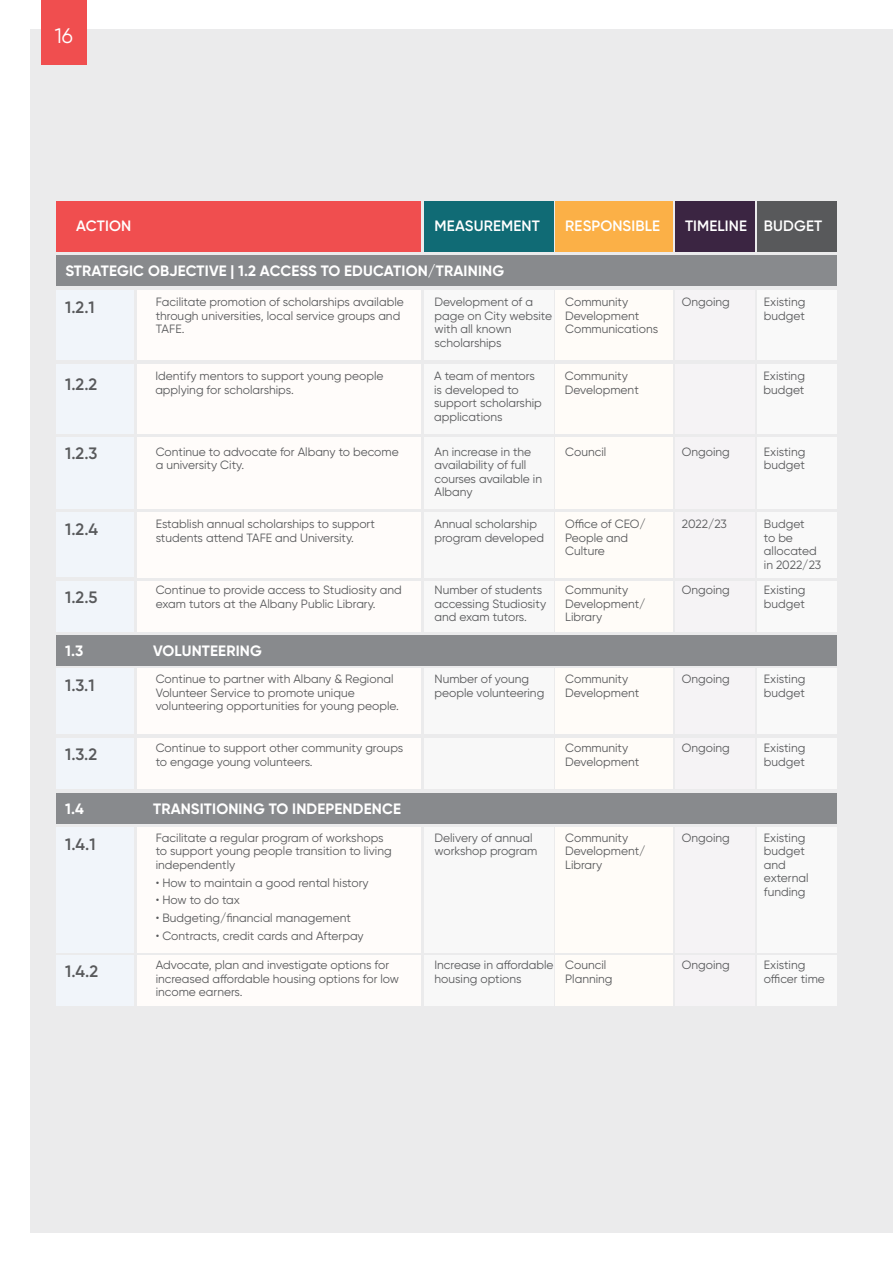
<style>
.page{position:relative;width:893px;height:1263px;background:#fff}
.page>*{position:absolute;margin:0;border:0;box-sizing:border-box;transform-origin:0 0}
.t1{font:21px "Gilroy";color:#fff}
.t2{font:600 16.5px "Gilroy";color:#58595b}
.t3{font:700 15px "Gilroy";letter-spacing:.01em;color:#fff}
.t4{font:600 15px "Gilroy";letter-spacing:.01em;color:#fff}
.t5{font:12px/13.5px "Gilroy";color:#58595b}
</style>
<div class="page">
<div style="left:30px;top:30px;width:863px;height:1203px;background:#ebebec"></div>
<div style="left:56px;top:437px;width:78px;height:72px;background:#f1f5fa"></div>
<div style="left:138px;top:437px;width:283px;height:72px;background:#fffcfa"></div>
<div style="left:56px;top:512px;width:78px;height:65px;background:#f1f5fa"></div>
<div style="left:138px;top:512px;width:283px;height:65px;background:#fffcfa"></div>
<div style="left:56px;top:581px;width:78px;height:50px;background:#f1f5fa"></div>
<div style="left:138px;top:581px;width:283px;height:50px;background:#fffcfa"></div>
<div style="left:56px;top:669px;width:78px;height:65px;background:#f1f5fa"></div>
<div style="left:138px;top:669px;width:283px;height:65px;background:#fffcfa"></div>
<div style="left:56px;top:738px;width:78px;height:51px;background:#f1f5fa"></div>
<div style="left:138px;top:738px;width:283px;height:51px;background:#fffcfa"></div>
<div style="left:424px;top:669px;width:413px;height:120px;background:#f8f8f8"></div>
<div style="left:56px;top:635px;width:781px;height:30px;background:#888a8d"></div>
<div style="left:56px;top:793px;width:781px;height:30px;background:#888a8d"></div>
<div style="left:56px;top:827px;width:78px;height:125px;background:#f1f5fa"></div>
<div style="left:138px;top:827px;width:283px;height:125px;background:#fffcfa"></div>
<div style="left:56px;top:955px;width:78px;height:51px;background:#f1f5fa"></div>
<div style="left:138px;top:955px;width:283px;height:51px;background:#fffcfa"></div>
<div style="left:424px;top:827px;width:413px;height:179px;background:#f8f8f8"></div>
<div style="left:56px;top:364px;width:78px;height:69px;background:#f1f5fa"></div>
<div style="left:138px;top:364px;width:283px;height:69px;background:#fffcfa"></div>
<div style="left:41px;top:0;width:45px;height:65px;background:#f04e4f"></div>
<div style="left:56px;top:256px;width:781px;height:30px;background:#888a8d"></div>
<div style="left:56px;top:290px;width:78px;height:70px;background:#f1f5fa"></div>
<div style="left:138px;top:290px;width:283px;height:70px;background:#fffcfa"></div>
<div style="left:424px;top:290px;width:413px;height:341px;background:#f8f8f8"></div>
<div style="left:56px;top:201px;width:365px;height:51px;background:#f04e4f"></div>
<div style="left:424px;top:201px;width:129px;height:51px;background:#106b75"></div>
<div style="left:556px;top:201px;width:117px;height:51px;background:#fbb047"></div>
<div style="left:675px;top:201px;width:80px;height:51px;background:#3b2542"></div>
<div style="left:757px;top:201px;width:80px;height:51px;background:#58595b"></div>
<h1 class="t1" style="left:55px;top:23px;width:20px">16</h1>
<p class="t4" style="left:76px;top:217px;width:57px">ACTION</p>
<p class="t4" style="left:435px;top:217px;width:107px">MEASUREMENT</p>
<p class="t4" style="left:565px;top:217px;width:96px">RESPONSIBLE</p>
<p class="t4" style="left:685px;top:217px;width:139px">TIMELINE BUDGET</p>
<p class="t3" style="left:65px;top:262px;width:440px">STRATEGIC OBJECTIVE | 1.2 ACCESS TO EDUCATION/TRAINING</p>
<h2 class="t2" style="left:65px;top:297px;width:31px">1.2.1</h2>
<p class="t5" style="left:156px;top:295px;width:250px">Facilitate promotion of scholarships available through universities, local service groups and<br>TAFE.</p>
<p class="t5" style="left:565px;top:295px;width:94px">Community<br>Development<br>Communications</p>
<p class="t5" style="left:682px;top:295px;width:50px">Ongoing</p>
<p class="t5" style="left:764px;top:295px;width:43px">Existing budget</p>
<p class="t5" style="left:434px;top:295px;width:119px">Development of a page on City website with all known scholarships</p>
<h2 class="t2" style="left:65px;top:374px;width:34px">1.2.2</h2>
<p class="t5" style="left:155px;top:369px;width:230px">Identify mentors to support young people applying for scholarships.</p>
<p class="t5" style="left:434px;top:369px;width:109px">A team of mentors is developed to support scholarship applications</p>
<p class="t5" style="left:565px;top:369px;width:76px">Community<br>Development</p>
<p class="t5" style="left:763px;top:369px;width:43px">Existing budget</p>
<h2 class="t2" style="left:65px;top:443px;width:34px">1.2.3</h2>
<p class="t5" style="left:156px;top:445px;width:244px">Continue to advocate for Albany to become a university City.</p>
<p class="t5" style="left:434px;top:445px;width:109px">An increase in the availability of full courses available in<br>Albany</p>
<p class="t5" style="left:565px;top:445px;width:43px">Council</p>
<p class="t5" style="left:682px;top:445px;width:50px">Ongoing</p>
<p class="t5" style="left:764px;top:445px;width:43px">Existing budget</p>
<h2 class="t2" style="left:65px;top:519px;width:34px">1.2.4</h2>
<p class="t5" style="left:156px;top:517px;width:221px">Establish annual scholarships to support students attend TAFE and University.</p>
<p class="t5" style="left:434px;top:517px;width:111px">Annual scholarship program developed</p>
<p class="t5" style="left:565px;top:517px;width:82px">Office of CEO/<br>People and<br>Culture</p>
<p class="t5" style="left:682px;top:517px;width:47px">2022/23</p>
<p class="t5" style="left:764px;top:517px;width:59px">Budget<br>to be allocated in 2022/23</p>
<h2 class="t2" style="left:65px;top:587px;width:34px">1.2.5</h2>
<p class="t5" style="left:156px;top:583px;width:248px">Continue to provide access to Studiosity and exam tutors at the Albany Public Library.</p>
<p class="t5" style="left:434px;top:583px;width:113px">Number of students accessing Studiosity and exam tutors.</p>
<p class="t5" style="left:565px;top:583px;width:82px">Community<br>Development/<br>Library</p>
<p class="t5" style="left:682px;top:583px;width:50px">Ongoing</p>
<p class="t5" style="left:764px;top:583px;width:43px">Existing budget</p>
<p class="t3" style="left:65px;top:641px;width:20px">1.3</p>
<p class="t3" style="left:153px;top:641px;width:110px">VOLUNTEERING</p>
<h2 class="t2" style="left:65px;top:675px;width:31px">1.3.1</h2>
<p class="t5" style="left:156px;top:672px;width:244px">Continue to partner with Albany &amp; Regional<br>Volunteer Service to promote unique volunteering opportunities for young people.</p>
<p class="t5" style="left:434px;top:672px;width:111px">Number of young people volunteering</p>
<p class="t5" style="left:565px;top:672px;width:76px">Community<br>Development</p>
<p class="t5" style="left:682px;top:672px;width:50px">Ongoing</p>
<p class="t5" style="left:764px;top:672px;width:43px">Existing budget</p>
<h2 class="t2" style="left:65px;top:744px;width:33px">1.3.2</h2>
<p class="t5" style="left:156px;top:741px;width:249px">Continue to support other community groups to engage young volunteers.</p>
<p class="t5" style="left:565px;top:741px;width:76px">Community<br>Development</p>
<p class="t5" style="left:682px;top:741px;width:50px">Ongoing</p>
<p class="t5" style="left:764px;top:741px;width:43px">Existing budget</p>
<p class="t3" style="left:65px;top:799px;width:20px">1.4</p>
<p class="t3" style="left:153px;top:799px;width:249px">TRANSITIONING TO INDEPENDENCE</p>
<h2 class="t2" style="left:65px;top:834px;width:32px">1.4.1</h2>
<p class="t5" style="left:156px;top:831px;width:237px">Facilitate a regular program of workshops to support young people transition to living independently</p>
<p class="t5" style="left:156px;top:875px;width:214px">• How to maintain a good rental history</p>
<p class="t5" style="left:156px;top:893px;width:86px">• How to do tax</p>
<p class="t5" style="left:156px;top:911px;width:197px">• Budgeting/financial management</p>
<p class="t5" style="left:156px;top:929px;width:210px">• Contracts, credit cards and Afterpay</p>
<p class="t5" style="left:434px;top:831px;width:104px">Delivery of annual workshop program</p>
<p class="t5" style="left:565px;top:831px;width:82px">Community<br>Development/<br>Library</p>
<p class="t5" style="left:682px;top:831px;width:50px">Ongoing</p>
<p class="t5" style="left:764px;top:831px;width:46px">Existing budget and external funding</p>
<p class="t5" style="left:434px;top:958px;width:120px">Increase in affordable housing options</p>
<h2 class="t2" style="left:65px;top:961px;width:34px">1.4.2</h2>
<p class="t5" style="left:156px;top:958px;width:245px">Advocate, plan and investigate options for increased affordable housing options for low income earners.</p>
<p class="t5" style="left:565px;top:958px;width:49px">Council<br>Planning</p>
<p class="t5" style="left:682px;top:958px;width:50px">Ongoing</p>
<p class="t5" style="left:764px;top:958px;width:62px">Existing officer time</p>
</div>
